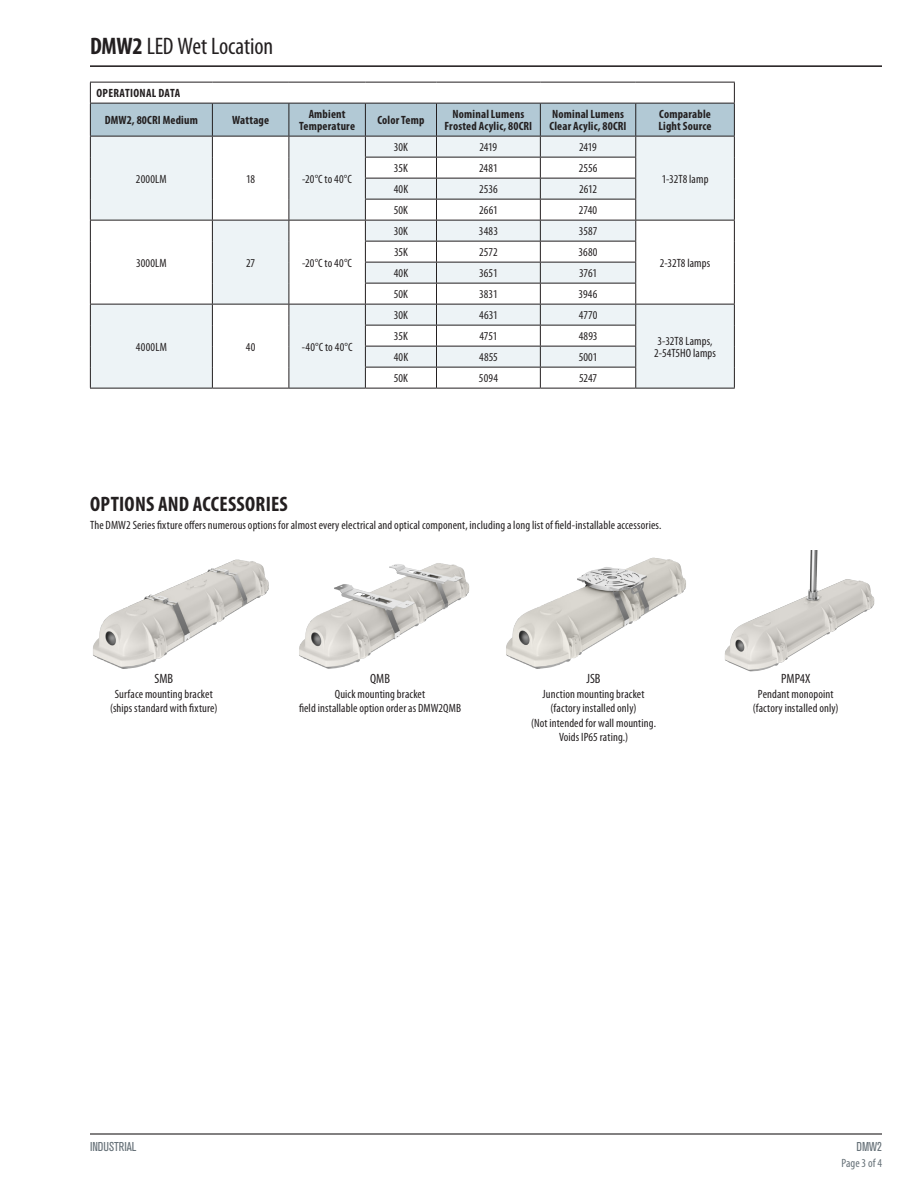
<style>
.page{position:relative;width:918px;height:1188px;background:#fff}
.page>*{position:absolute;margin:0;border:0;box-sizing:border-box;transform-origin:0 0}
.t1{font:condensed 24px "Myriad Pro";letter-spacing:-.005em;color:#231f20}
.t2{font:700 condensed 21px "Myriad Pro";letter-spacing:.01em;color:#231f20}
.t3{font:condensed 13.5px "Myriad Pro";color:#231f20}
.t4{font:condensed 12.75px "Akzidenz Grotesk BE";color:#667178}
.t5{font:condensed 12px/14.4px "Myriad Pro";letter-spacing:.01em;color:#231f20;text-align:center}
.t6{font:700 condensed 12px/12px "Myriad Pro";letter-spacing:.015em;color:#231f20;text-align:center}
.t7{font:condensed 12px "Myriad Pro";color:#667178}
.s1{font-weight:700}
</style>
<div class="page">
<hr style="left:90px;top:65px;width:792px;height:2px;background:#231f20">
<hr style="left:90px;top:1133px;width:792px;height:2px;background:#231f20">
<hr style="left:90px;top:388px;width:122px;height:1px;background:#231f20">
<hr style="left:212px;top:388px;width:77px;height:1px;background:#231f20">
<hr style="left:289px;top:388px;width:76px;height:1px;background:#231f20">
<hr style="left:436px;top:388px;width:104px;height:1px;background:#231f20">
<hr style="left:540px;top:388px;width:96px;height:1px;background:#231f20">
<hr style="left:636px;top:388px;width:99px;height:1px;background:#231f20">
<svg style="left:90px;top:82px;width:645px;height:306px"></svg>
<hr style="left:212px;top:82px;width:77px;height:1px;background:#231f20">
<hr style="left:289px;top:82px;width:76px;height:1px;background:#231f20">
<hr style="left:365px;top:82px;width:72px;height:1px;background:#231f20">
<hr style="left:436px;top:82px;width:104px;height:1px;background:#231f20">
<hr style="left:540px;top:82px;width:96px;height:1px;background:#231f20">
<hr style="left:636px;top:82px;width:99px;height:1px;background:#231f20">
<hr style="left:436px;top:103px;width:104px;height:1px;background:#231f20">
<hr style="left:540px;top:103px;width:96px;height:1px;background:#231f20">
<hr style="left:636px;top:103px;width:99px;height:1px;background:#231f20">
<hr style="left:90px;top:103px;width:122px;height:1px;background:#231f20">
<hr style="left:90px;top:104px;width:1px;height:32px;background:#231f20">
<hr style="left:212px;top:103px;width:77px;height:1px;background:#231f20">
<hr style="left:289px;top:103px;width:76px;height:1px;background:#231f20">
<hr style="left:365px;top:103px;width:72px;height:1px;background:#231f20">
<hr style="left:436px;top:104px;width:1px;height:32px;background:#231f20">
<hr style="left:90px;top:136px;width:122px;height:1px;background:#231f20">
<hr style="left:212px;top:136px;width:77px;height:1px;background:#231f20">
<hr style="left:365px;top:136px;width:72px;height:1px;background:#231f20">
<hr style="left:90px;top:304px;width:122px;height:1px;background:#231f20">
<hr style="left:212px;top:304px;width:77px;height:1px;background:#231f20">
<hr style="left:289px;top:304px;width:76px;height:1px;background:#231f20">
<hr style="left:436px;top:304px;width:104px;height:1px;background:#231f20">
<hr style="left:540px;top:304px;width:96px;height:1px;background:#231f20">
<hr style="left:636px;top:304px;width:99px;height:1px;background:#231f20">
<hr style="left:365px;top:388px;width:72px;height:1px;background:#231f20">
<img style="left:93px;top:559px;width:176px;height:110px">
<img style="left:299px;top:563px;width:171px;height:106px">
<img style="left:506px;top:557px;width:180px;height:112px">
<img style="left:725px;top:551px;width:150px;height:121px">
<h1 class="t1" style="left:90px;top:33px;width:185px"><span class="s1">DMW2</span> LED Wet Location</h1>
<p class="t6" style="left:96px;top:87px;width:85px">OPERATIONAL DATA</p>
<p class="t6" style="left:105px;top:114px;width:94px">DMW2, 80CRI Medium</p>
<p class="t6" style="left:232px;top:114px;width:39px">Wattage</p>
<p class="t6" style="left:299px;top:108px;width:57px">Ambient<br>Temperature</p>
<p class="t6" style="left:377px;top:114px;width:49px">Color Temp</p>
<p class="t6" style="left:445px;top:108px;width:89px">Nominal Lumens<br>Frosted Acylic, 80CRI</p>
<p class="t6" style="left:549px;top:108px;width:79px;text-align:left">Nominal Lumens<br>Clear Acylic, 80CRI</p>
<p class="t6" style="left:659px;top:108px;width:55px;text-align:left">Comparable<br>Light Source</p>
<p class="t5" style="left:394px;top:140px;width:16px">30K</p>
<p class="t5" style="left:480px;top:140px;width:19px">2419</p>
<p class="t5" style="left:579px;top:140px;width:19px">2419</p>
<p class="t5" style="left:136px;top:172px;width:32px">2000LM</p>
<p class="t5" style="left:246px;top:172px;width:10px">18</p>
<p class="t5" style="left:302px;top:172px;width:51px">-20°C to 40°C</p>
<p class="t5" style="left:394px;top:161px;width:15px">35K</p>
<p class="t5" style="left:479px;top:161px;width:20px">2481</p>
<p class="t5" style="left:579px;top:161px;width:20px">2556</p>
<p class="t5" style="left:394px;top:182px;width:16px">40K</p>
<p class="t5" style="left:479px;top:182px;width:20px">2536</p>
<p class="t5" style="left:579px;top:182px;width:19px">2612</p>
<p class="t5" style="left:394px;top:203px;width:16px">50K</p>
<p class="t5" style="left:479px;top:203px;width:20px">2661</p>
<p class="t5" style="left:579px;top:203px;width:20px">2740</p>
<p class="t5" style="left:662px;top:172px;width:48px">1-32T8 lamp</p>
<p class="t5" style="left:394px;top:224px;width:16px">30K</p>
<p class="t5" style="left:479px;top:224px;width:21px">3483</p>
<p class="t5" style="left:579px;top:224px;width:20px">3587</p>
<p class="t5" style="left:136px;top:256px;width:32px">3000LM</p>
<p class="t5" style="left:246px;top:256px;width:11px">27</p>
<p class="t5" style="left:302px;top:256px;width:51px">-20°C to 40°C</p>
<p class="t5" style="left:394px;top:245px;width:15px">35K</p>
<p class="t5" style="left:479px;top:245px;width:20px">2572</p>
<p class="t5" style="left:579px;top:245px;width:20px">3680</p>
<p class="t5" style="left:394px;top:266px;width:16px">40K</p>
<p class="t5" style="left:479px;top:266px;width:20px">3651</p>
<p class="t5" style="left:579px;top:266px;width:19px">3761</p>
<p class="t5" style="left:394px;top:287px;width:16px">50K</p>
<p class="t5" style="left:479px;top:287px;width:20px">3831</p>
<p class="t5" style="left:579px;top:287px;width:20px">3946</p>
<p class="t5" style="left:660px;top:256px;width:52px">2-32T8 lamps</p>
<p class="t5" style="left:394px;top:308px;width:16px">30K</p>
<p class="t5" style="left:479px;top:308px;width:20px">4631</p>
<p class="t5" style="left:579px;top:308px;width:20px">4770</p>
<p class="t5" style="left:136px;top:340px;width:33px">4000LM</p>
<p class="t5" style="left:246px;top:340px;width:11px">40</p>
<p class="t5" style="left:302px;top:340px;width:52px">-40°C to 40°C</p>
<p class="t5" style="left:394px;top:329px;width:15px">35K</p>
<p class="t5" style="left:479px;top:329px;width:20px">4751</p>
<p class="t5" style="left:579px;top:329px;width:20px">4893</p>
<p class="t5" style="left:394px;top:350px;width:16px">40K</p>
<p class="t5" style="left:479px;top:350px;width:20px">4855</p>
<p class="t5" style="left:579px;top:350px;width:20px">5001</p>
<p class="t5" style="left:394px;top:371px;width:16px">50K</p>
<p class="t5" style="left:479px;top:371px;width:20px">5094</p>
<p class="t5" style="left:579px;top:371px;width:20px">5247</p>
<p class="t5" style="left:654px;top:335px;width:63px;line-height:12px;text-align:left">3-32T8 Lamps,<br>2-54T5HO lamps</p>
<h2 class="t2" style="left:90px;top:492px;width:199px">OPTIONS AND ACCESSORIES</h2>
<p class="t5" style="left:90px;top:518px;width:573px">The DMW2 Series fixture offers numerous options for almost every electrical and optical component, including a long list of field-installable accessories.</p>
<p class="t3" style="left:154px;top:672px;width:20px">SMB</p>
<p class="t5" style="left:110px;top:687px;width:109px">Surface mounting bracket (ships standard with fixture)</p>
<p class="t3" style="left:370px;top:672px;width:21px">QMB</p>
<p class="t5" style="left:299px;top:687px;width:164px">Quick mounting bracket<br>field installable option order as DMW2QMB</p>
<p class="t3" style="left:587px;top:672px;width:16px">JSB</p>
<p class="t5" style="left:531px;top:687px;width:127px">Junction mounting bracket (factory installed only)<br>(Not intended for wall mounting.<br>Voids IP65 rating.)</p>
<p class="t3" style="left:781px;top:672px;width:31px">PMP4X</p>
<p class="t5" style="left:753px;top:687px;width:87px">Pendant monopoint (factory installed only)</p>
<p class="t4" style="left:90px;top:1139px;width:48px">INDUSTRIAL</p>
<p class="t4" style="left:857px;top:1139px;width:27px">DMW2</p>
<p class="t7" style="left:841px;top:1157px;width:42px">Page 3 of 4</p>
</div>
